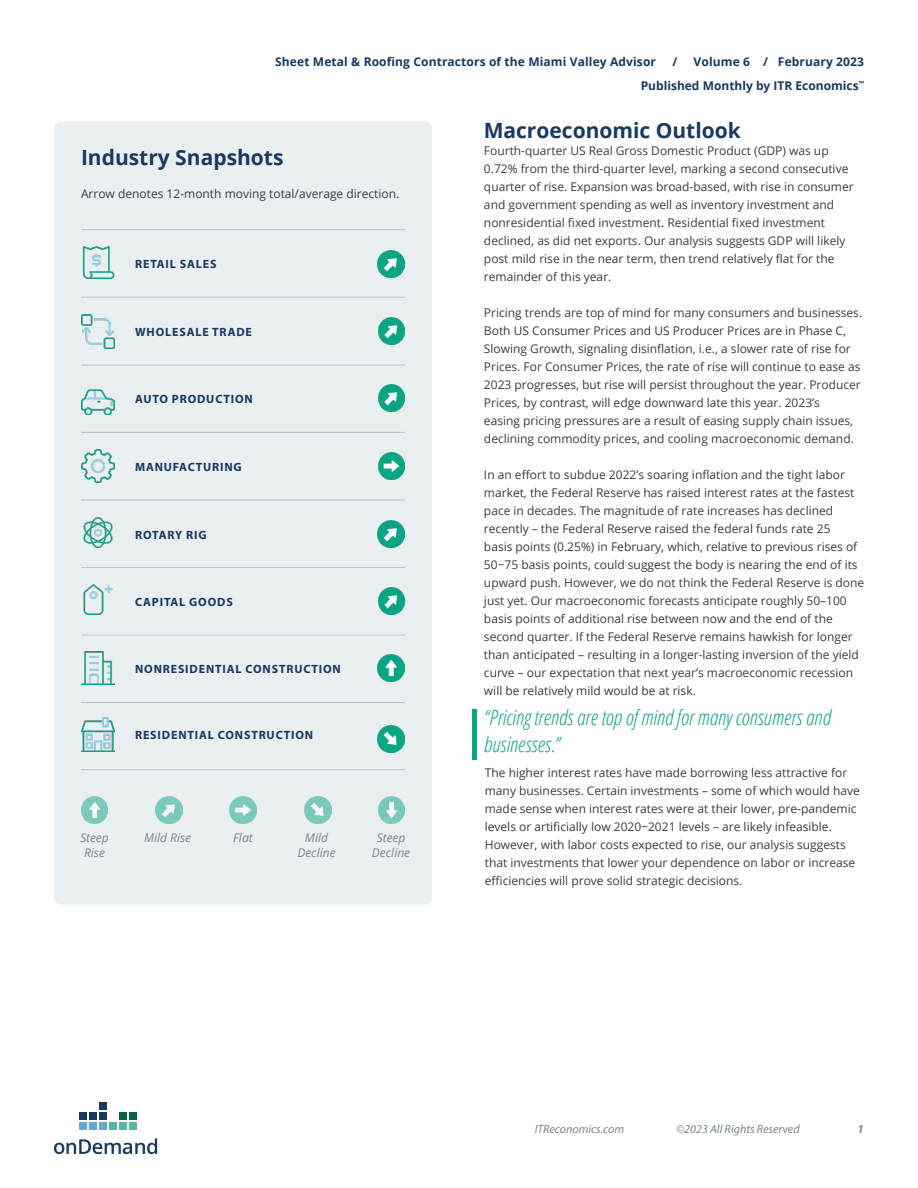
<style>
.page{position:relative;width:918px;height:1188px;background:#fff}
.page>*{position:absolute;margin:0;border:0;box-sizing:border-box;transform-origin:0 0}
.t1{font:italic 300 condensed 21px/27px "Open Sans";color:#09a684}
.t2{font:700 21px "Open Sans";color:#183961}
.t3{font:12px/18px "Open Sans";color:#373d42}
.t4{font:700 12px "Myriad Pro";letter-spacing:.07em;color:#183961}
.t5{font:700 12px/24.6px "Open Sans";letter-spacing:.01em;color:#183961;text-align:right}
.t6{font:italic 12px/15px "Open Sans";color:#7a868e;text-align:center}
.t7{font:italic 12px "Myriad Pro";color:#7a868e}
.t8{font:italic 700 12px "Myriad Pro";color:#7a868e}
</style>
<div class="page">
<svg style="left:54px;top:1138px;width:103px;height:16px"></svg>
<div style="left:109px;top:1122px;width:8px;height:8px;background:#5ab5a2"></div>
<div style="left:119px;top:1122px;width:8px;height:8px;background:#5ab5a2"></div>
<div style="left:129px;top:1122px;width:8px;height:8px;background:#5ab5a2"></div>
<div style="left:99px;top:1122px;width:8px;height:8px;background:#65a9d2"></div>
<div style="left:89px;top:1122px;width:8px;height:8px;background:#65a9d2"></div>
<div style="left:79px;top:1122px;width:8px;height:8px;background:#65a9d2"></div>
<div style="left:119px;top:1112px;width:8px;height:8px;background:#006742"></div>
<div style="left:99px;top:1112px;width:8px;height:8px;background:#183961"></div>
<div style="left:89px;top:1112px;width:8px;height:8px;background:#183961"></div>
<div style="left:79px;top:1112px;width:8px;height:8px;background:#183961"></div>
<div style="left:129px;top:1112px;width:8px;height:8px;background:#006742"></div>
<div style="left:99px;top:1102px;width:8px;height:8px;background:#183961"></div>
<div style="left:54px;top:122px;width:378px;height:782px;background:#eaeff2;border-radius:7px"></div>
<hr style="left:81px;top:297px;width:324px;height:1px;background:#bbc4ca">
<hr style="left:81px;top:365px;width:324px;height:1px;background:#bbc4ca">
<hr style="left:81px;top:229px;width:324px;height:1px;background:#bbc4ca">
<hr style="left:81px;top:432px;width:324px;height:1px;background:#bbc4ca">
<hr style="left:81px;top:500px;width:324px;height:1px;background:#bbc4ca">
<hr style="left:81px;top:567px;width:324px;height:1px;background:#bbc4ca">
<hr style="left:81px;top:635px;width:324px;height:1px;background:#bbc4ca">
<hr style="left:81px;top:702px;width:324px;height:1px;background:#bbc4ca">
<hr style="left:81px;top:769px;width:324px;height:1px;background:#bbc4ca">
<img style="left:82px;top:247px;width:32px;height:32px">
<img style="left:81px;top:314px;width:34px;height:34px">
<img style="left:81px;top:389px;width:34px;height:26px">
<img style="left:81px;top:449px;width:34px;height:34px">
<img style="left:83px;top:518px;width:30px;height:30px">
<img style="left:83px;top:584px;width:30px;height:31px">
<img style="left:81px;top:651px;width:34px;height:34px">
<img style="left:81px;top:718px;width:34px;height:34px">
<img style="left:305px;top:796px;width:27px;height:28px">
<img style="left:156px;top:796px;width:27px;height:28px">
<img style="left:378px;top:796px;width:27px;height:28px">
<img style="left:81px;top:796px;width:27px;height:28px">
<img style="left:230px;top:796px;width:26px;height:28px">
<img style="left:378px;top:521px;width:27px;height:27px">
<div style="left:472px;top:709px;width:5px;height:51px;background:#09a684"></div>
<img style="left:378px;top:588px;width:27px;height:27px">
<img style="left:378px;top:318px;width:27px;height:27px">
<img style="left:378px;top:385px;width:27px;height:27px">
<img style="left:378px;top:250px;width:27px;height:27px">
<img style="left:378px;top:655px;width:27px;height:27px">
<img style="left:378px;top:453px;width:27px;height:27px">
<img style="left:378px;top:726px;width:27px;height:27px">
<p class="t5" style="left:275px;top:49px;width:382px">Sheet Metal &amp; Roofing Contractors of the Miami Valley Advisor</p>
<p class="t5" style="left:672px;top:49px;width:6px">/</p>
<p class="t5" style="left:641px;top:49px;width:225px">Volume 6 / February 2023<br>Published Monthly by ITR Economics<sup>™</sup></p>
<h1 class="t2" style="left:81px;top:142px;width:204px">Industry Snapshots</h1>
<p class="t3" style="left:81px;top:185px;width:320px">Arrow denotes 12-month moving total/average direction.</p>
<p class="t4" style="left:135px;top:256px;width:83px">RETAIL SALES</p>
<p class="t4" style="left:135px;top:324px;width:118px">WHOLESALE TRADE</p>
<p class="t4" style="left:135px;top:391px;width:119px">AUTO PRODUCTION</p>
<p class="t4" style="left:135px;top:459px;width:108px">MANUFACTURING</p>
<p class="t4" style="left:135px;top:527px;width:73px">ROTARY RIG</p>
<p class="t4" style="left:135px;top:594px;width:99px">CAPITAL GOODS</p>
<p class="t4" style="left:135px;top:661px;width:207px">NONRESIDENTIAL CONSTRUCTION</p>
<p class="t4" style="left:135px;top:727px;width:180px">RESIDENTIAL CONSTRUCTION</p>
<p class="t6" style="left:80px;top:830px;width:30px">Steep<br>Rise</p>
<p class="t6" style="left:297px;top:830px;width:40px">Mild<br>Decline</p>
<p class="t6" style="left:372px;top:830px;width:40px">Steep<br>Decline</p>
<p class="t6" style="left:144px;top:830px;width:49px">Mild Rise</p>
<p class="t6" style="left:233px;top:830px;width:21px">Flat</p>
<h1 class="t2" style="left:484px;top:115px;width:259px">Macroeconomic Outlook</h1>
<p class="t3" style="left:484px;top:141px;width:371px">Fourth-quarter US Real Gross Domestic Product (GDP) was up 0.72% from the third-quarter level, marking a second consecutive quarter of rise. Expansion was broad-based, with rise in consumer and government spending as well as inventory investment and nonresidential fixed investment. Residential fixed investment declined, as did net exports. Our analysis suggests GDP will likely post mild rise in the near term, then trend relatively flat for the remainder of this year.</p>
<p class="t3" style="left:484px;top:303px;width:380px">Pricing trends are top of mind for many consumers and businesses.<br>Both US Consumer Prices and US Producer Prices are in Phase C, Slowing Growth, signaling disinflation, i.e., a slower rate of rise for Prices. For Consumer Prices, the rate of rise will continue to ease as 2023 progresses, but rise will persist throughout the year. Producer Prices, by contrast, will edge downward late this year. 2023’s<br>easing pricing pressures are a result of easing supply chain issues, declining commodity prices, and cooling macroeconomic demand.</p>
<p class="t3" style="left:484px;top:465px;width:382px">In an effort to subdue 2022’s soaring inflation and the tight labor market, the Federal Reserve has raised interest rates at the fastest pace in decades. The magnitude of rate increases has declined recently – the Federal Reserve raised the federal funds rate 25<br>basis points (0.25%) in February, which, relative to previous rises of 50−75 basis points, could suggest the body is nearing the end of its upward push. However, we do not think the Federal Reserve is done just yet. Our macroeconomic forecasts anticipate roughly 50–100 basis points of additional rise between now and the end of the second quarter. If the Federal Reserve remains hawkish for longer than anticipated – resulting in a longer-lasting inversion of the yield curve – our expectation that next year’s macroeconomic recession will be relatively mild would be at risk.</p>
<h1 class="t1" style="left:484px;top:704px;width:348px">“Pricing trends are top of mind for many consumers and businesses.”</h1>
<p class="t3" style="left:485px;top:763px;width:376px">The higher interest rates have made borrowing less attractive for many businesses. Certain investments – some of which would have made sense when interest rates were at their lower, pre-pandemic levels or artificially low 2020−2021 levels – are likely infeasible.<br>However, with labor costs expected to rise, our analysis suggests that investments that lower your dependence on labor or increase efficiencies will prove solid strategic decisions.</p>
<p class="t7" style="left:535px;top:1121px;width:91px">ITReconomics.com</p>
<p class="t7" style="left:676px;top:1121px;width:125px">©2023 All Rights Reserved</p>
<p class="t8" style="left:858px;top:1121px;width:8px">1</p>
</div>
